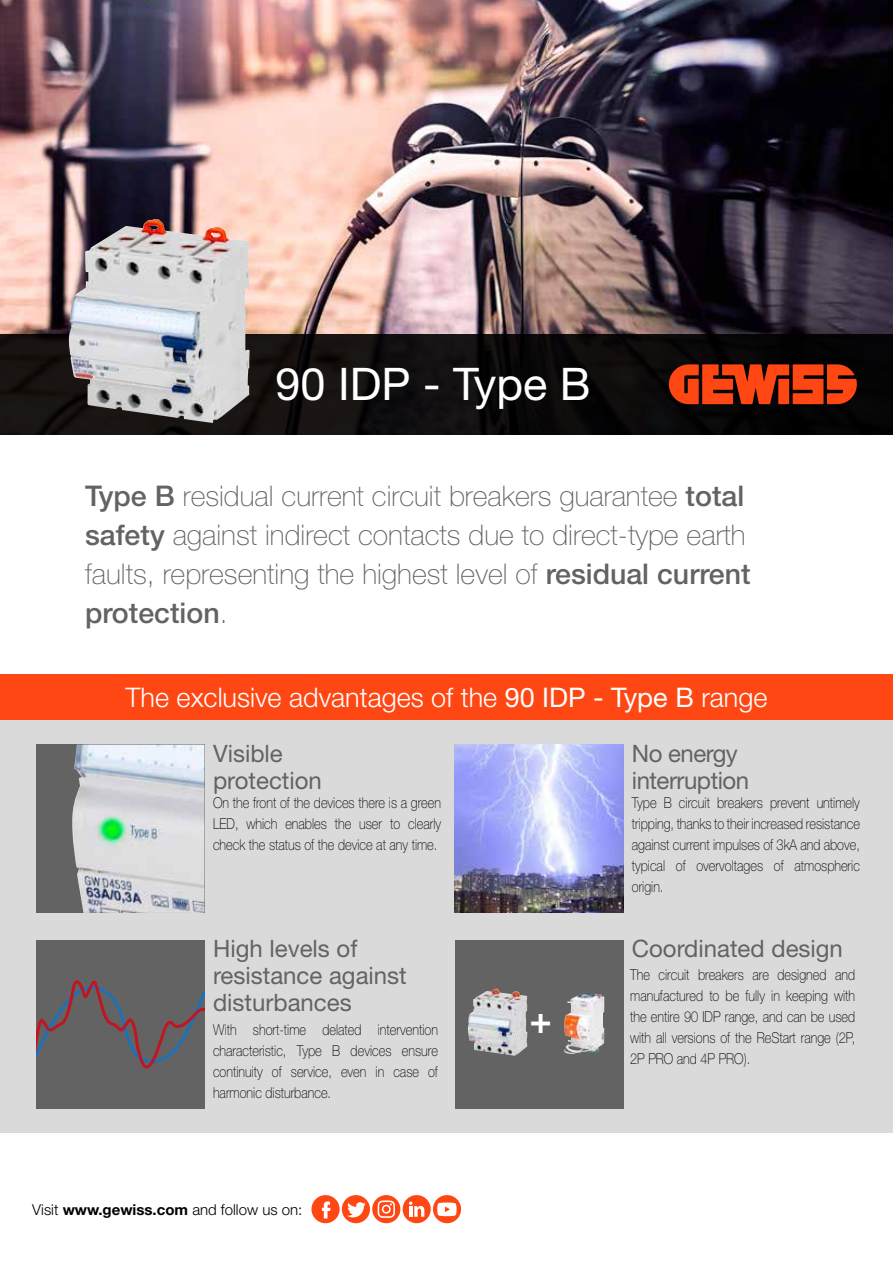
<style>
.page{position:relative;width:893px;height:1263px;background:#fff}
.page>*{position:absolute;margin:0;border:0;box-sizing:border-box;transform-origin:0 0}
.t1{font:45px "Helvetica Neue LT Std";color:#fff}
.t2{font:500 37.5px "Helvetica Neue LT Std";color:#fff}
.t3{font:100 28.5px/39px "Helvetica Neue LT Std";color:#646363}
.t4{font:300 27px "Helvetica Neue LT Std";color:#fff}
.t5{font:24px/27px "Helvetica Neue LT Std";color:#646363}
.t6{font:24px/27px "Helvetica Neue LT Std";letter-spacing:-.02em;color:#646363}
.t7{font:100 15px/21px "Helvetica Neue LT Std";color:#000;text-align:justify;scale:.85 1}
.t8{font:300 15px "Helvetica Neue LT Std";color:#000}
.s1{font-weight:500}
.s2{font-weight:400}
.s3{font-weight:700}
</style>
<div class="page">
<div style="left:0;top:720px;width:893px;height:413px;background:#dadada"></div>
<img style="left:0;top:0;width:893px;height:334px">
<div style="left:0;top:334px;width:893px;height:100px;background:#0e0b0b"></div>
<div style="left:36px;top:744px;width:169px;height:169px;background:#646363"></div>
<img style="left:72px;top:744px;width:133px;height:169px">
<svg style="left:669px;top:364px;width:188px;height:40px"></svg>
<div style="left:0;top:675px;width:893px;height:45px;background:#ff4713"></div>
<img style="left:69px;top:219px;width:181px;height:204px">
<div style="left:455px;top:940px;width:168px;height:168px;background:#646363"></div>
<img style="left:468px;top:989px;width:59px;height:67px">
<img style="left:563px;top:993px;width:38px;height:61px">
<img style="left:455px;top:744px;width:168px;height:169px">
<div style="left:36px;top:940px;width:169px;height:168px;background:#646363"></div>
<svg style="left:36px;top:980px;width:169px;height:89px"></svg>
<div style="left:311px;top:1195px;width:29px;height:28px;background:#ff4713;border-radius:50%"></div>
<svg style="left:322px;top:1201px;width:9px;height:17px"></svg>
<div style="left:342px;top:1195px;width:28px;height:28px;background:#ff4713;border-radius:50%"></div>
<svg style="left:347px;top:1202px;width:19px;height:15px"></svg>
<div style="left:403px;top:1195px;width:28px;height:28px;background:#ff4713;border-radius:50%"></div>
<svg style="left:409px;top:1201px;width:15px;height:16px"></svg>
<div style="left:372px;top:1195px;width:28px;height:28px;background:#ff4713;border-radius:50%"></div>
<svg style="left:378px;top:1200px;width:17px;height:18px"></svg>
<div style="left:433px;top:1195px;width:28px;height:28px;background:#ff4713;border-radius:50%"></div>
<svg style="left:437px;top:1202px;width:20px;height:14px"></svg>
<h1 class="t1" style="left:276px;top:357px;width:317px">90 IDP - Type B</h1>
<h3 class="t3" style="left:85px;top:477px;width:667px"><span class="s1">Type B</span> residual current circuit breakers guarantee <span class="s1">total safety</span> against indirect contacts due to direct-type earth faults, representing the highest level of <span class="s1">residual current protection</span>.</h3>
<h3 class="t4" style="left:126px;top:681px;width:643px">The exclusive advantages of the <span class="s2">90 IDP - Type B</span> range</h3>
<h3 class="t5" style="left:213px;top:739px;width:110px">Visible protection</h3>
<p class="t7" style="left:213px;top:792px;width:270px">On the front of the devices there is a green LED, which enables the user to clearly check the status of the device at any time.</p>
<h3 class="t6" style="left:632px;top:739px;width:119px">No energy interruption</h3>
<p class="t7" style="left:632px;top:792px;width:270px">Type B circuit breakers prevent untimely tripping, thanks to their increased resistance against current impulses of 3kA and above, typical of overvoltages of atmospheric origin.</p>
<h3 class="t5" style="left:213px;top:935px;width:195px">High levels of resistance against disturbances</h3>
<h3 class="t5" style="left:632px;top:935px;width:213px">Coordinated design</h3>
<h2 class="t2" style="left:529px;top:997px;width:24px">+</h2>
<p class="t7" style="left:630px;top:964px;width:266px">The circuit breakers are designed and manufactured to be fully in keeping with the entire 90 IDP range, and can be used with all versions of the ReStart range (2P, 2P PRO and 4P PRO).</p>
<p class="t7" style="left:213px;top:1019px;width:266px">With short-time delated intervention characteristic, Type B devices ensure continuity of service, even in case of harmonic disturbance.</p>
<p class="t8" style="left:32px;top:1200px;width:272px">Visit <span class="s3">www.gewiss.com</span> and follow us on:</p>
</div>
